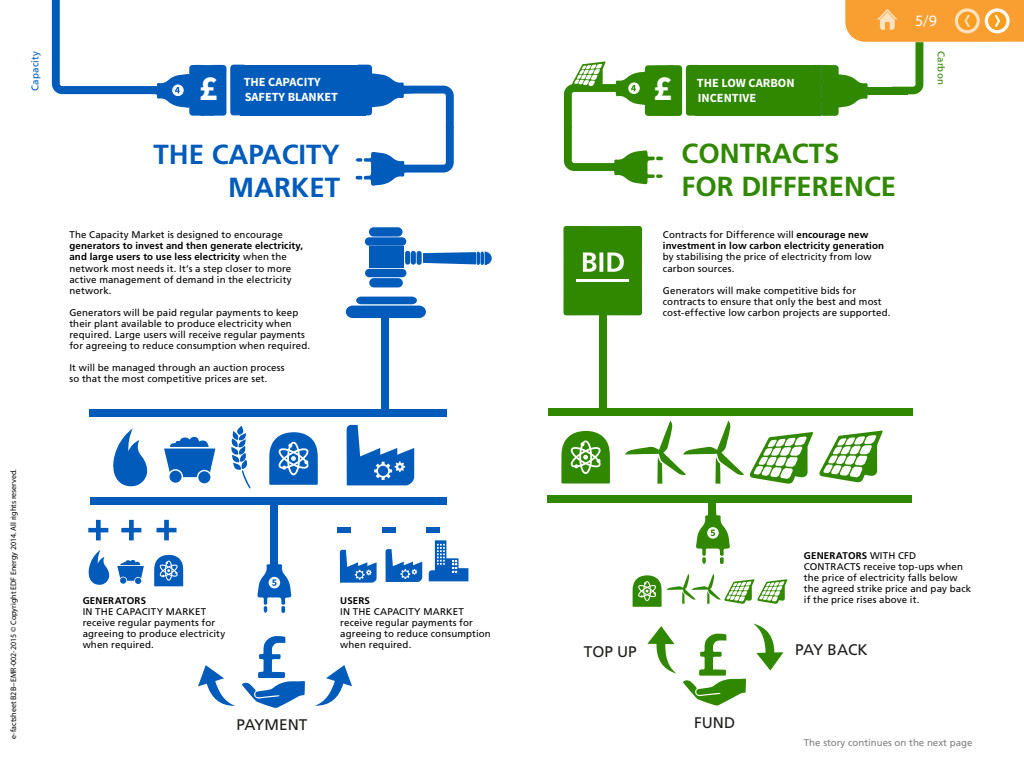
<style>
.page{position:relative;width:1024px;height:768px;background:#fff}
.page>*{position:absolute;margin:0;border:0;box-sizing:border-box;transform-origin:0 0}
.t1{font:700 35.2px "Source Sans Pro";color:#fff}
.t2{font:700 27.6px/33.1px "Frutiger LT Std";color:#308800}
.t3{font:700 27.6px/33.1px "Frutiger LT Std";color:#005bbb;text-align:right}
.t4{font:16px "Myriad Pro";color:#fff}
.t5{font:15.4px "Frutiger LT Std";color:#1d1d1b}
.t6{font:700 12.4px/14.9px "Source Sans Pro";color:#fff}
.t7{font:9.7px/11px "Frutiger LT Std";letter-spacing:.01em;color:#000}
.t8{font:9.7px "Frutiger LT Std";color:#7f7f7f}
.t9{font:700 9.7px "Frutiger LT Std";letter-spacing:.02em;color:#000}
.t10{font:9.7px "Frutiger LT Std";letter-spacing:.015em;color:#005bbb}
.t11{font:9.7px "Frutiger LT Std";letter-spacing:.015em;color:#308800}
.COPYRIGHT{font:8px "Myriad Pro";color:#000}
.s1{font-weight:700}
</style>
<div class="page">
<svg style="left:754px;top:624px;width:29px;height:47px"></svg>
<svg style="left:647px;top:626px;width:30px;height:48px"></svg>
<svg style="left:315px;top:665px;width:37px;height:41px"></svg>
<svg style="left:157px;top:520px;width:20px;height:20px"></svg>
<div style="left:337px;top:527px;width:13px;height:6px;background:#005bbb"></div>
<svg style="left:121px;top:520px;width:20px;height:20px"></svg>
<svg style="left:88px;top:520px;width:20px;height:20px"></svg>
<div style="left:382px;top:527px;width:13px;height:6px;background:#005bbb"></div>
<div style="left:427px;top:527px;width:13px;height:6px;background:#005bbb"></div>
<svg style="left:750px;top:432px;width:63px;height:52px"></svg>
<svg style="left:625px;top:421px;width:119px;height:63px"></svg>
<svg style="left:819px;top:430px;width:64px;height:52px"></svg>
<svg style="left:340px;top:550px;width:37px;height:33px"></svg>
<svg style="left:386px;top:549px;width:36px;height:33px"></svg>
<svg style="left:198px;top:665px;width:37px;height:41px"></svg>
<svg style="left:683px;top:633px;width:63px;height:73px"></svg>
<svg style="left:242px;top:636px;width:63px;height:72px"></svg>
<div style="left:240px;top:65px;width:126px;height:50px;background:#005bbb"></div>
<div style="left:696px;top:65px;width:125px;height:51px;background:#308800"></div>
<div style="left:547px;top:495px;width:365px;height:8px;background:#308800"></div>
<div style="left:599px;top:298px;width:8px;height:114px;background:#308800"></div>
<div style="left:548px;top:408px;width:365px;height:8px;background:#308800"></div>
<div style="left:270px;top:502px;width:8px;height:85px;background:#005bbb"></div>
<div style="left:90px;top:497px;width:356px;height:8px;background:#005bbb"></div>
<div style="left:381px;top:315px;width:7px;height:101px;background:#005bbb"></div>
<div style="left:89px;top:409px;width:357px;height:8px;background:#005bbb"></div>
<div style="left:170px;top:471px;width:12px;height:12px;background:#005bbb;border-radius:50%"></div>
<div style="left:198px;top:471px;width:12px;height:12px;background:#005bbb;border-radius:50%"></div>
<svg style="left:164px;top:437px;width:51px;height:40px"></svg>
<svg style="left:113px;top:428px;width:35px;height:59px"></svg>
<svg style="left:814px;top:0;width:210px;height:116px"></svg>
<svg style="left:355px;top:65px;width:99px;height:121px"></svg>
<div style="left:861px;top:87px;width:46px;height:7px;background:#308800"></div>
<svg style="left:117px;top:560px;width:27px;height:24px"></svg>
<svg style="left:89px;top:550px;width:21px;height:35px"></svg>
<svg style="left:231px;top:426px;width:19px;height:63px"></svg>
<svg style="left:346px;top:297px;width:80px;height:21px"></svg>
<div style="left:369px;top:278px;width:34px;height:9px;background:#005bbb;border-radius:5px"></div>
<div style="left:365px;top:269px;width:41px;height:8px;background:#005bbb;border-radius:4px"></div>
<div style="left:369px;top:247px;width:35px;height:21px;background:#005bbb"></div>
<div style="left:369px;top:227px;width:34px;height:10px;background:#005bbb;border-radius:5px"></div>
<div style="left:365px;top:237px;width:41px;height:9px;background:#005bbb;border-radius:4px"></div>
<div style="left:405px;top:251px;width:5px;height:14px;background:#005bbb;border-radius:3px"></div>
<div style="left:411px;top:251px;width:5px;height:14px;background:#005bbb;border-radius:3px"></div>
<div style="left:417px;top:251px;width:5px;height:14px;background:#005bbb;border-radius:3px"></div>
<svg style="left:423px;top:252px;width:69px;height:13px"></svg>
<svg style="left:563px;top:226px;width:79px;height:89px"></svg>
<hr style="left:577px;top:279px;width:52px;height:3px;background:#fff">
<svg style="left:347px;top:425px;width:67px;height:60px"></svg>
<div style="left:708px;top:500px;width:8px;height:29px;background:#308800"></div>
<svg style="left:561px;top:431px;width:49px;height:53px"></svg>
<svg style="left:269px;top:432px;width:49px;height:53px"></svg>
<svg style="left:154px;top:555px;width:29px;height:31px"></svg>
<svg style="left:633px;top:574px;width:155px;height:33px"></svg>
<svg style="left:429px;top:540px;width:39px;height:41px"></svg>
<svg style="left:564px;top:61px;width:135px;height:124px"></svg>
<svg style="left:52px;top:0;width:195px;height:116px"></svg>
<svg style="left:257px;top:563px;width:34px;height:50px"></svg>
<svg style="left:696px;top:509px;width:34px;height:55px"></svg>
<h3 class="t4" style="left:915px;top:11px;width:23px">5/9</h3>
<p class="t10" style="left:29px;top:91px;width:41px;rotate:-90deg">Capacity</p>
<p class="t11" style="left:947px;top:51px;width:35px;rotate:90deg">Carbon</p>
<p class="t1" style="left:199px;top:66px;width:20px">£</p>
<p class="t1" style="left:654px;top:66px;width:20px">£</p>
<p class="t6" style="left:244px;top:75px;width:96px">THE CAPACITY<br>SAFETY BLANKET</p>
<p class="t6" style="left:697px;top:76px;width:99px">THE LOW CARBON</p>
<p class="t6" style="left:698px;top:91px;width:60px">INCENTIVE</p>
<p class="t3" style="left:153px;top:138px;width:188px">THE CAPACITY<br>MARKET</p>
<p class="t7" style="left:69px;top:230px;width:235px">The Capacity Market is designed to encourage <span class="s1">generators to invest and then generate electricity, and large users to use less electricity</span> when the network most needs it. It’s a step closer to more active management of demand in the electricity network.</p>
<p class="t7" style="left:69px;top:307px;width:242px">Generators will be paid regular payments to keep their plant available to produce electricity when required. Large users will receive regular payments for agreeing to reduce consumption when required.</p>
<p class="t7" style="left:69px;top:362px;width:217px">It will be managed through an auction process so that the most competitive prices are set.</p>
<p class="t2" style="left:682px;top:137px;width:216px">CONTRACTS<br>FOR DIFFERENCE</p>
<p class="t7" style="left:663px;top:230px;width:223px">Contracts for Difference will <span class="s1">encourage new investment in low carbon electricity generation </span>by stabilising the price of electricity from low carbon sources.</p>
<p class="t7" style="left:663px;top:285px;width:229px">Generators will make competitive bids for contracts to ensure that only the best and most cost-effective low carbon projects are supported.</p>
<p class="COPYRIGHT" style="left:8px;top:739px;width:272px;rotate:-90deg">e-factsheet B2B--EMR-002-2015 © Copyright EDF Energy 2014. All rights reserved.</p>
<p class="t7" style="left:804px;top:550px;width:169px"><span class="s1">GENERATORS</span> WITH CFD<br>CONTRACTS receive top-ups when the price of electricity falls below the agreed strike price and pay back</p>
<p class="t9" style="left:83px;top:595px;width:65px">GENERATORS</p>
<p class="t7" style="left:804px;top:594px;width:117px">if the price rises above it.</p>
<p class="t7" style="left:83px;top:606px;width:144px">IN THE CAPACITY MARKET receive regular payments for agreeing to produce electricity when required.</p>
<p class="t7" style="left:340px;top:595px;width:152px"><span class="s1">USERS<br></span>IN THE CAPACITY MARKET receive regular payments for agreeing to reduce consumption when required.</p>
<p class="t5" style="left:584px;top:642px;width:55px">TOP UP</p>
<p class="t5" style="left:795px;top:641px;width:74px">PAY BACK</p>
<p class="t5" style="left:236px;top:715px;width:72px">PAYMENT</p>
<p class="t5" style="left:694px;top:714px;width:43px">FUND</p>
<p class="t8" style="left:804px;top:736px;width:170px">The story continues on the next page</p>
</div>
